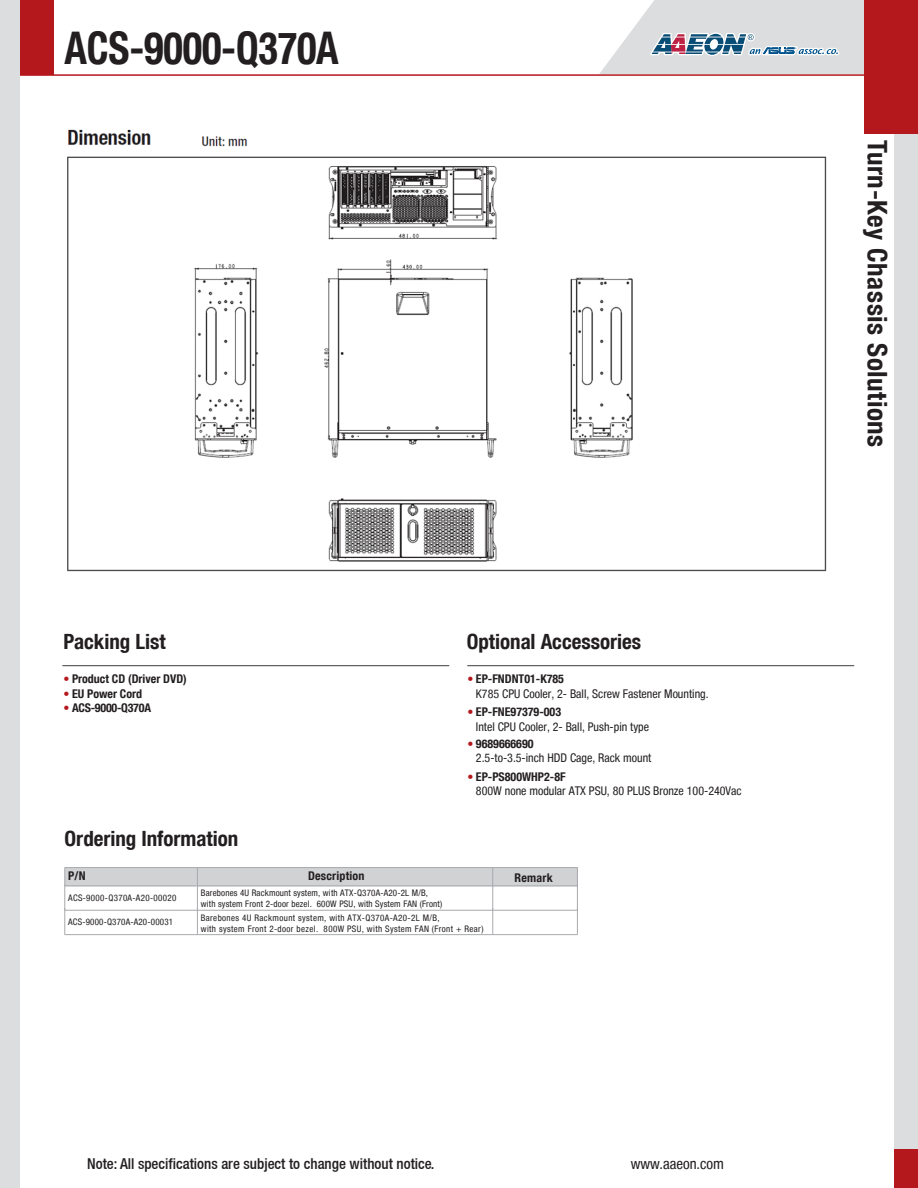
<style>
.page{position:relative;width:918px;height:1188px;background:#fff}
.page>*{position:absolute;margin:0;border:0;box-sizing:border-box;transform-origin:0 0}
.t1{font:700 condensed 45px "Helvetica Neue Condensed";letter-spacing:-.005em;color:#231f20;scale:.9 1}
.t2{font:700 condensed 27px "Helvetica Neue Condensed";letter-spacing:.02em;color:#231f20}
.t3{font:700 condensed 21px "Helvetica Neue Condensed";color:#231f20}
.t4{font:500 condensed 15px "Helvetica Neue";color:#231f20}
.t5{font:condensed 15px "Helvetica Neue Condensed";color:#231f20}
.t6{font:condensed 12px/14.4px "Helvetica Neue Condensed";color:#231f20}
.t7{font:700 condensed 12px "Helvetica Neue Condensed";color:#231f20}
.t8{font:700 condensed 12px "Helvetica Neue Condensed";letter-spacing:-.02em;color:#231f20}
.t9{font:condensed 9px/10.8px "Helvetica Neue Condensed";letter-spacing:.035em;color:#231f20}
.s1{color:#b4181d}
.s2{font-weight:700;color:#b4181d}
.s3{font-weight:700}
</style>
<div class="page">
<img style="left:67px;top:129px;width:760px;height:443px">
<svg style="left:599px;top:0;width:265px;height:74px;background:#d4d8dc"></svg>
<div style="left:894px;top:133px;width:24px;height:1055px;background:#dcdddf"></div>
<hr style="left:0;top:74px;width:912px;height:2px;background:#b4181d">
<div style="left:0;top:0;width:54px;height:75px;background:#b4181d"></div>
<div style="left:864px;top:0;width:54px;height:133px;background:#b4181d"></div>
<div style="left:0;top:0;width:19px;height:1188px;background:#dcdddf"></div>
<div style="left:894px;top:1150px;width:24px;height:38px;background:#b4181d"></div>
<hr style="left:62px;top:665px;width:387px;height:1px;background:#3e3e3f">
<hr style="left:467px;top:665px;width:387px;height:1px;background:#3e3e3f">
<hr style="left:64px;top:934px;width:132px;height:1px;background:#a8a9ad">
<hr style="left:196px;top:934px;width:382px;height:1px;background:#a8a9ad">
<svg style="left:64px;top:867px;width:514px;height:67px"></svg>
<img style="left:421px;top:507px;width:56px;height:49px">
<h1 class="t1" style="left:65px;top:21px;width:306px">ACS-9000-Q370A</h1>
<h3 class="t3" style="left:63px;top:629px;width:104px">Packing List</h3>
<h3 class="t7" style="left:63px;top:672px;width:125px"><span class="s1">•</span> Product CD (Driver DVD)</h3>
<h3 class="t7" style="left:63px;top:686px;width:80px"><span class="s1">•</span> EU Power Cord</h3>
<h3 class="t8" style="left:63px;top:700px;width:89px"><span class="s1">•</span> ACS-9000-Q370A</h3>
<h3 class="t3" style="left:65px;top:826px;width:175px">Ordering Information</h3>
<h3 class="t3" style="left:467px;top:629px;width:176px">Optional Accessories</h3>
<h3 class="t6" style="left:476px;top:672px;width:234px;text-indent:-9px"><span class="s2">•</span> <span class="s3">EP-FNDNT01-K785<br></span>K785 CPU Cooler, 2- Ball, Screw Fastener Mounting.</h3>
<h3 class="t6" style="left:476px;top:705px;width:175px;text-indent:-9px"><span class="s2">•</span> <span class="s3">EP-FNE97379-003<br></span>Intel CPU Cooler, 2- Ball, Push-pin type</h3>
<h3 class="t6" style="left:476px;top:736px;width:177px;text-indent:-9px"><span class="s2">•</span> <span class="s3">9689666690<br></span>2.5-to-3.5-inch HDD Cage, Rack mount</h3>
<h3 class="t6" style="left:476px;top:769px;width:267px;text-indent:-9px"><span class="s2">•</span> <span class="s3">EP-PS800WHP2-8F<br></span>800W none modular ATX PSU, 80 PLUS Bronze 100-240Vac</h3>
<h3 class="t7" style="left:68px;top:869px;width:19px">P/N</h3>
<p class="t9" style="left:68px;top:892px;width:110px">ACS-9000-Q370A-A20-00020</p>
<p class="t9" style="left:201px;top:888px;width:243px">Barebones 4U Rackmount system, with ATX-Q370A-A20-2L M/B, with system Front 2-door bezel. 600W PSU, with System FAN (Front)</p>
<p class="t9" style="left:68px;top:917px;width:106px">ACS-9000-Q370A-A20-00031</p>
<p class="t9" style="left:201px;top:912px;width:284px">Barebones 4U Rackmount system, with ATX-Q370A-A20-2L M/B,<br>with system Front 2-door bezel. 800W PSU, with System FAN (Front + Rear)</p>
<h3 class="t7" style="left:308px;top:869px;width:58px">Description</h3>
<h3 class="t7" style="left:515px;top:871px;width:40px">Remark</h3>
<h3 class="t4" style="left:87px;top:1155px;width:349px">Note: All specifications are subject to change without notice.</h3>
<h3 class="t5" style="left:631px;top:1155px;width:95px">www.aaeon.com</h3>
<h2 class="t2" style="left:894px;top:140px;width:309px;rotate:90deg">Turn-Key Chassis Solutions</h2>
</div>
